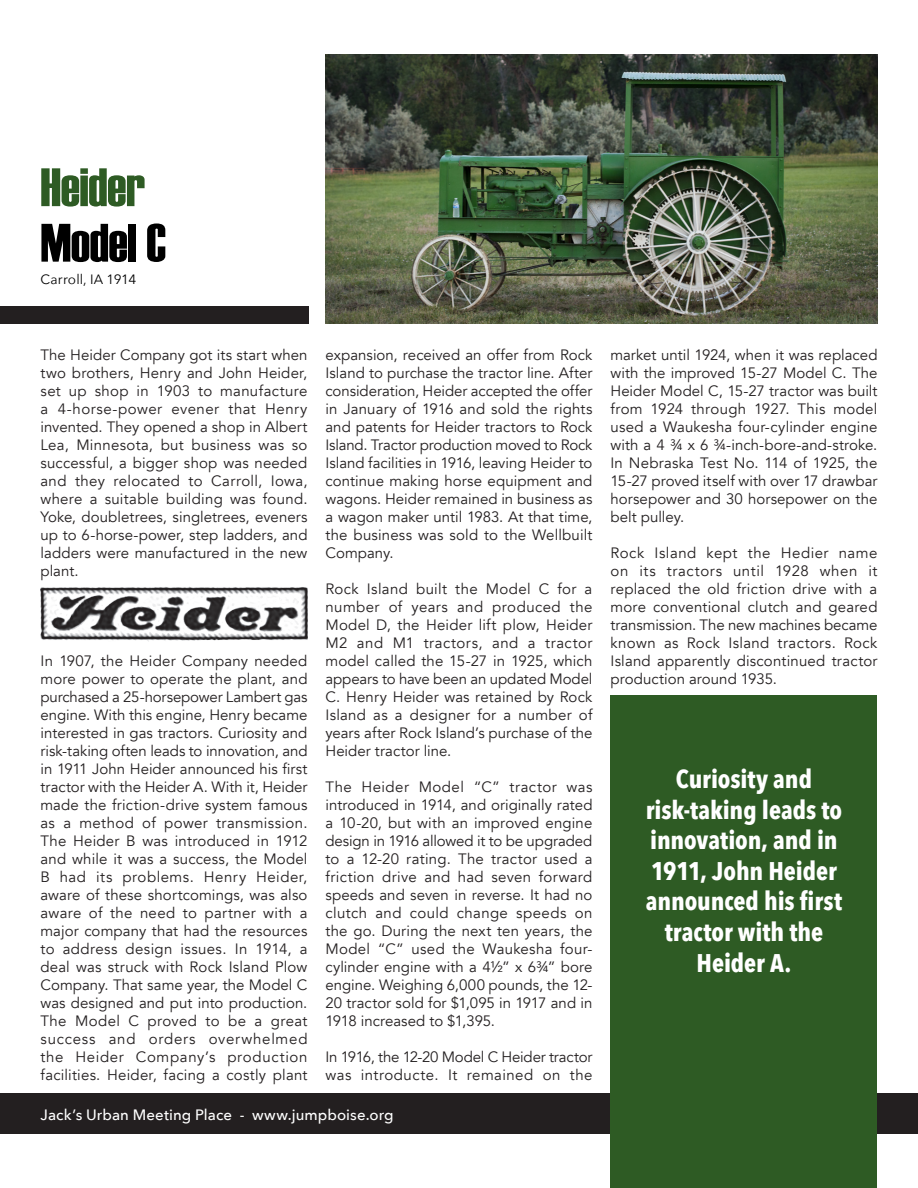
<style>
.page{position:relative;width:918px;height:1188px;background:#fff}
.page>*{position:absolute;margin:0;border:0;box-sizing:border-box;transform-origin:0 0}
.t1{font:54px "Haettenschweiler";letter-spacing:-.005em;color:#2e5b24}
.t2{font:54px "Haettenschweiler";letter-spacing:-.005em;color:#000}
.t3{font:700 25.5px/30.6px "Avenir Next Condensed";letter-spacing:-.005em;color:#fff;text-align:center}
.t4{font:15px/18px "Avenir";letter-spacing:.005em;color:#231f20;text-align:justify}
.t5{font:500 15px "Avenir Next";letter-spacing:.005em;color:#fff}
.t6{font:13.5px "Avenir Next";letter-spacing:.005em;color:#000}
</style>
<div class="page">
<div style="left:0;top:1094px;width:918px;height:40px;background:#231f20"></div>
<div style="left:0;top:306px;width:309px;height:18px;background:#231f20"></div>
<div style="left:610px;top:696px;width:268px;height:492px;background:#2e5b24"></div>
<img style="left:326px;top:54px;width:552px;height:270px">
<img style="left:40px;top:586px;width:268px;height:55px">
<p class="t1" style="left:40px;top:151px;width:106px">Heider</p>
<p class="t2" style="left:40px;top:206px;width:127px">Model C</p>
<p class="t6" style="left:40px;top:267px;width:97px">Carroll, IA 1914</p>
<p class="t4" style="left:40px;top:346px;width:269px">The Heider Company got its start when two brothers, Henry and John Heider, set up shop in 1903 to manufacture a 4-horse-power evener that Henry invented. They opened a shop in Albert Lea, Minnesota, but business was so successful, a bigger shop was needed and they relocated to Carroll, Iowa, where a suitable building was found.<br>Yoke, doubletrees, singletrees, eveners up to 6-horse-power, step ladders, and ladders were manufactured in the new plant.</p>
<p class="t4" style="left:40px;top:652px;width:269px">In 1907, the Heider Company needed more power to operate the plant, and purchased a 25-horsepower Lambert gas engine. With this engine, Henry became interested in gas tractors. Curiosity and risk-taking often leads to innovation, and in 1911 John Heider announced his first tractor with the Heider A. With it, Heider made the friction-drive system famous as a method of power transmission.<br>The Heider B was introduced in 1912 and while it was a success, the Model B had its problems. Henry Heider, aware of these shortcomings, was also aware of the need to partner with a major company that had the resources to address design issues. In 1914, a deal was struck with Rock Island Plow Company. That same year, the Model C was designed and put into production.<br>The Model C proved to be a great success and orders overwhelmed the Heider Company’s production facilities. Heider, facing a costly plant</p>
<p class="t4" style="left:326px;top:346px;width:269px">expansion, received an offer from Rock Island to purchase the tractor line. After consideration, Heider accepted the offer in January of 1916 and sold the rights and patents for Heider tractors to Rock Island. Tractor production moved to Rock Island facilities in 1916, leaving Heider to continue making horse equipment and wagons. Heider remained in business as a wagon maker until 1983. At that time, the business was sold to the Wellbuilt Company.</p>
<p class="t4" style="left:326px;top:580px;width:269px">Rock Island built the Model C for a number of years and produced the Model D, the Heider lift plow, Heider M2 and M1 tractors, and a tractor model called the 15-27 in 1925, which appears to have been an updated Model C. Henry Heider was retained by Rock Island as a designer for a number of years after Rock Island’s purchase of the Heider tractor line.</p>
<p class="t4" style="left:326px;top:778px;width:269px">The Heider Model “C” tractor was introduced in 1914, and originally rated a 10-20, but with an improved engine design in 1916 allowed it to be upgraded to a 12-20 rating. The tractor used a friction drive and had seven forward speeds and seven in reverse. It had no clutch and could change speeds on the go. During the next ten years, the Model “C” used the Waukesha four&shy;cylinder engine with a 4½” x 6¾” bore engine. Weighing 6,000 pounds, the 12- 20 tractor sold for $1,095 in 1917 and in 1918 increased to $1,395.</p>
<p class="t4" style="left:326px;top:1048px;width:269px">In 1916, the 12-20 Model C Heider tractor was introducte. It remained on the</p>
<p class="t5" style="left:40px;top:1102px;width:355px">Jack’s Urban Meeting Place - www.jumpboise.org</p>
<p class="t4" style="left:610px;top:346px;width:269px">market until 1924, when it was replaced with the improved 15-27 Model C. The Heider Model C, 15-27 tractor was built from 1924 through 1927. This model used a Waukesha four-cylinder engine with a 4 ¾ x 6 ¾-inch-bore-and-stroke.<br>In Nebraska Test No. 114 of 1925, the 15-27 proved itself with over 17 drawbar horsepower and 30 horsepower on the belt pulley.</p>
<p class="t4" style="left:610px;top:544px;width:269px">Rock Island kept the Hedier name on its tractors until 1928 when it replaced the old friction drive with a more conventional clutch and geared transmission. The new machines became known as Rock Island tractors. Rock Island apparently discontinued tractor production around 1935.</p>
<p class="t3" style="left:646px;top:764px;width:198px">Curiosity and risk-taking leads to innovation, and in<br>1911, John Heider announced his first tractor with the<br>Heider A.</p>
</div>
